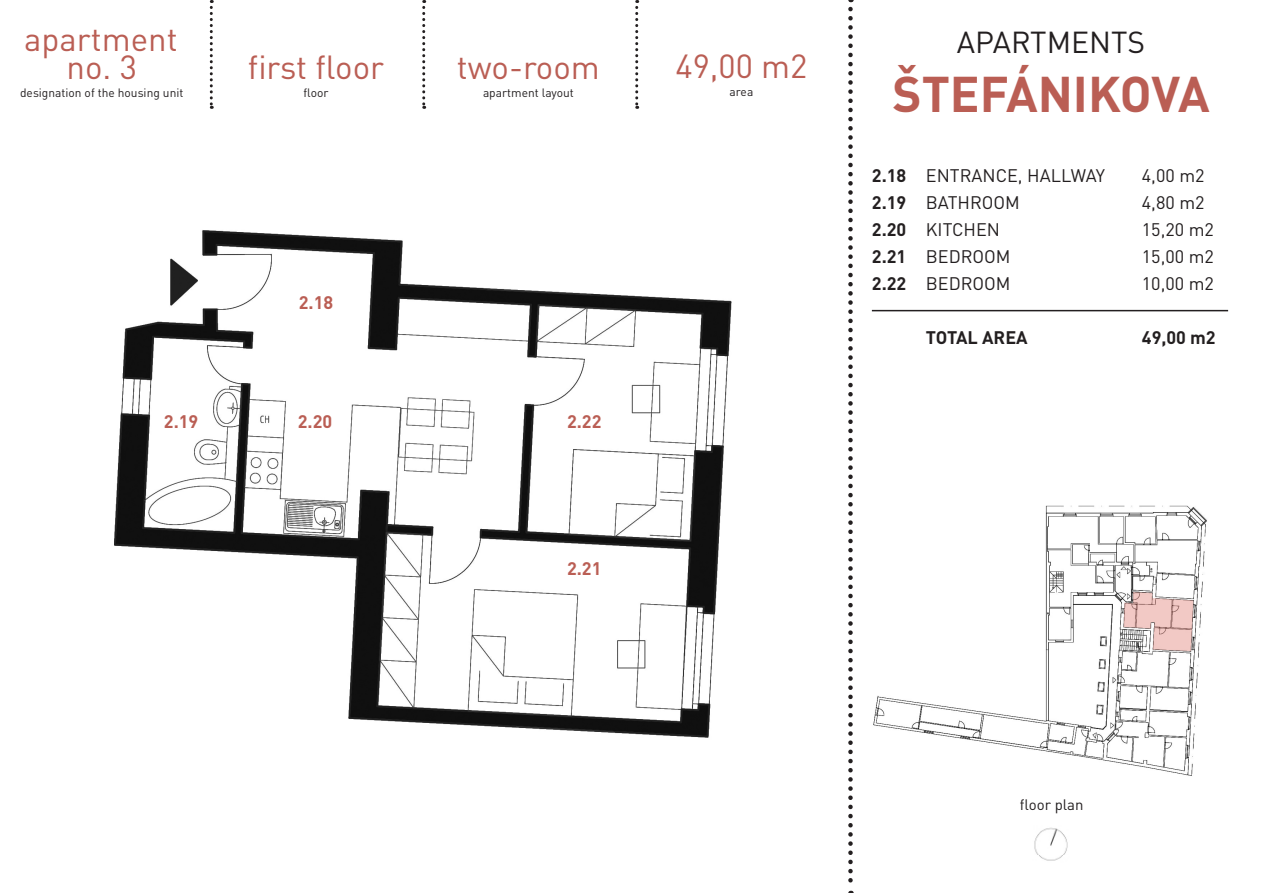
<style>
.page{position:relative;width:1263px;height:893px;background:#fff}
.page>*{position:absolute;margin:0;border:0;box-sizing:border-box;transform-origin:0 0}
.t1{font:700 49.5px "DIN Pro";color:#ba5e54}
.t2{font:33px "DIN Pro";color:#ba5e54}
.t3{font:30px "DIN Pro";color:#231f20}
.t4{font:18px "DIN Pro";color:#231f20}
.t5{font:700 18px "DIN Pro";color:#ba5e54}
.t6{font:700 18px "DIN Pro";color:#231f20}
.t7{font:15px "DIN Pro";color:#231f20}
.t8{font:12px "DIN Pro";color:#231f20}
.s1{font-weight:700}
</style>
<div class="page">
<svg style="left:848px;top:9px;width:5px;height:884px"></svg>
<svg style="left:210px;top:0;width:3px;height:109px"></svg>
<svg style="left:422px;top:0;width:3px;height:109px"></svg>
<svg style="left:635px;top:0;width:3px;height:109px"></svg>
<hr style="left:872px;top:310px;width:356px;height:1px;background:#231f20">
<img style="left:1034px;top:827px;width:34px;height:34px">
<img style="left:114px;top:230px;width:618px;height:508px">
<img style="left:873px;top:505px;width:334px;height:271px">
<p class="t2" style="left:24px;top:13px;width:155px">apartment</p>
<p class="t2" style="left:67px;top:41px;width:72px">no. 3</p>
<p class="t8" style="left:20px;top:83px;width:165px">designation of the housing unit</p>
<p class="t2" style="left:248px;top:41px;width:138px">first floor</p>
<p class="t8" style="left:304px;top:83px;width:26px">floor</p>
<p class="t2" style="left:457px;top:41px;width:144px">two-room</p>
<p class="t8" style="left:483px;top:83px;width:92px">apartment layout</p>
<p class="t5" style="left:299px;top:288px;width:36px">2.18</p>
<p class="t5" style="left:164px;top:406px;width:36px">2.19</p>
<p class="t5" style="left:298px;top:406px;width:36px">2.20</p>
<p class="t5" style="left:567px;top:406px;width:36px">2.22</p>
<p class="t5" style="left:567px;top:553px;width:36px">2.21</p>
<p class="t2" style="left:675px;top:40px;width:134px">49,00 m2</p>
<p class="t8" style="left:730px;top:82px;width:25px">area</p>
<p class="t3" style="left:957px;top:18px;width:190px">APARTMENTS</p>
<p class="t1" style="left:892px;top:53px;width:319px">ŠTEFÁNIKOVA</p>
<p class="t4" style="left:872px;top:161px;width:235px"><span class="s1">2.18</span> ENTRANCE, HALLWAY</p>
<p class="t4" style="left:1142px;top:161px;width:64px">4,00 m2</p>
<p class="t4" style="left:872px;top:188px;width:149px"><span class="s1">2.19</span> BATHROOM</p>
<p class="t4" style="left:1142px;top:188px;width:64px">4,80 m2</p>
<p class="t4" style="left:872px;top:215px;width:130px"><span class="s1">2.20</span> KITCHEN</p>
<p class="t4" style="left:1142px;top:215px;width:74px">15,20 m2</p>
<p class="t4" style="left:872px;top:242px;width:140px"><span class="s1">2.21</span> BEDROOM</p>
<p class="t4" style="left:1142px;top:242px;width:74px">15,00 m2</p>
<p class="t4" style="left:872px;top:269px;width:140px"><span class="s1">2.22</span> BEDROOM</p>
<p class="t4" style="left:1142px;top:269px;width:74px">10,00 m2</p>
<p class="t6" style="left:926px;top:323px;width:103px">TOTAL AREA</p>
<p class="t6" style="left:1142px;top:323px;width:75px">49,00 m2</p>
<p class="t7" style="left:1020px;top:793px;width:65px">floor plan</p>
</div>
